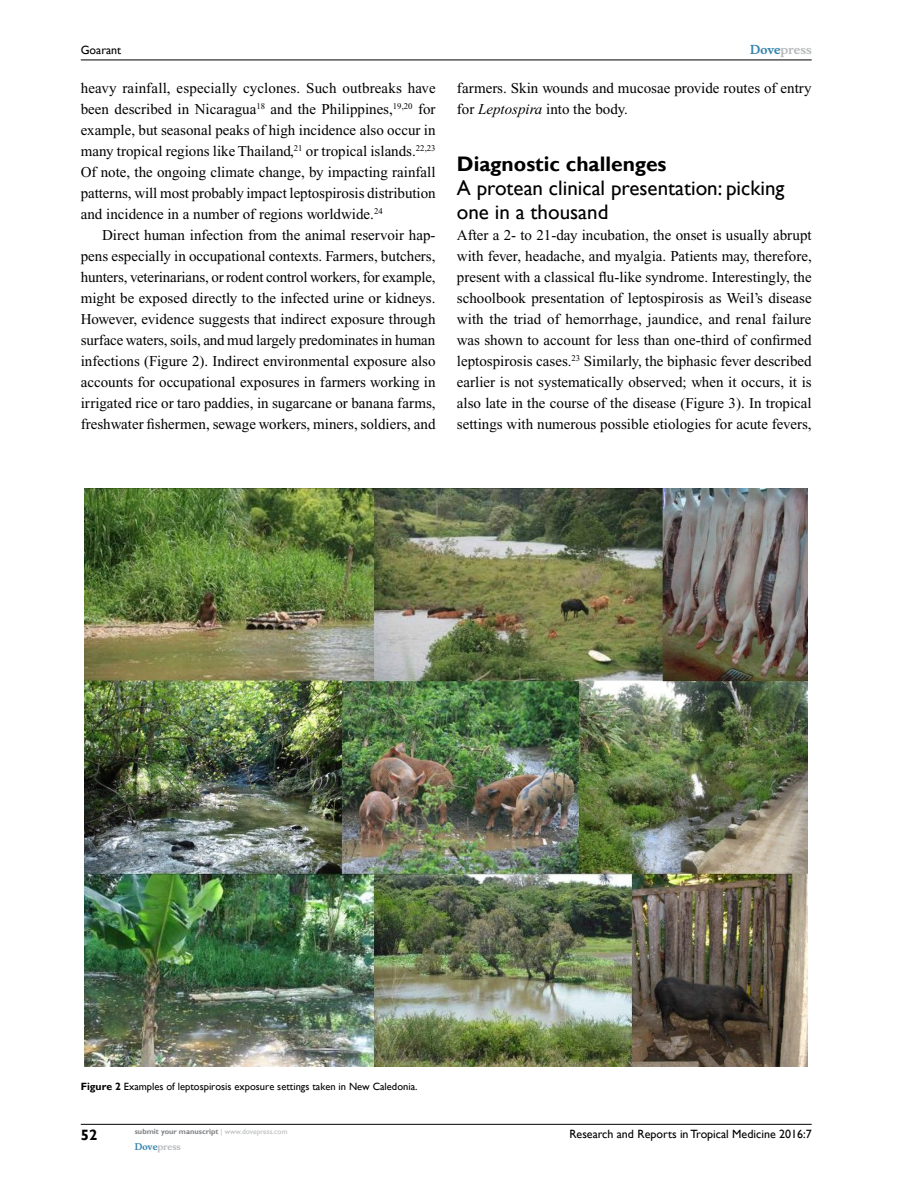
<style>
.page{position:relative;width:918px;height:1188px;background:#fff}
.page>*{position:absolute;margin:0;border:0;box-sizing:border-box;transform-origin:0 0}
.t1{font:21px/24px "Gill Sans";color:#000}
.t2{font:700 21px "Gill Sans";color:#000}
.t3{font:15px/21px "Times New Roman";color:#000;text-align:justify}
.t4{font:700 15px "Gill Sans";color:#000}
.t5{font:12px "Gill Sans";color:#000}
.t6{font:700 12px "Musee";color:#b8babc}
.t7{font:10.5px "Gill Sans";color:#000}
.t8{font:700 9px "Musee";color:#b8babc}
.t9{font:700 7.5px "Gill Sans";color:#808285}
.s1{color:#3785ad}
.s2{font-style:italic}
.s3{font-weight:700}
.s4{font-weight:400;color:#b8babc}
</style>
<div class="page">
<hr style="left:81px;top:1124px;width:731px;height:1px;background:#000">
<hr style="left:81px;top:60px;width:731px;height:1px;background:#000">
<img style="left:85px;top:489px;width:723px;height:577px">
<p class="t5" style="left:81px;top:43px;width:42px">Goarant</p>
<p class="t3" style="left:81px;top:77px;width:356px">heavy rainfall, especially cyclones. Such outbreaks have been described in Nicaragua<sup>18</sup> and the Philippines,<sup>19,20</sup> for example, but seasonal peaks of high incidence also occur in many tropical regions like Thailand,<sup>21</sup> or tropical islands.<sup>22,23<br></sup>Of note, the ongoing climate change, by impacting rainfall patterns, will most probably impact leptospirosis distribution and incidence in a number of regions worldwide.<sup>24</sup></p>
<p class="t3" style="left:81px;top:224px;width:356px;text-indent:21px">Direct human infection from the animal reservoir hap&shy;pens especially in occupational contexts. Farmers, butchers, hunters, veterinarians, or rodent control workers, for example, might be exposed directly to the infected urine or kidneys.<br>However, evidence suggests that indirect exposure through surface waters, soils, and mud largely predominates in human infections (Figure 2). Indirect environmental exposure also accounts for occupational exposures in farmers working in irrigated rice or taro paddies, in sugarcane or banana farms, freshwater fishermen, sewage workers, miners, soldiers, and</p>
<p class="t6" style="left:750px;top:43px;width:63px"><span class="s1">Dove</span>press</p>
<p class="t3" style="left:457px;top:77px;width:356px">farmers. Skin wounds and mucosae provide routes of entry for <span class="s2">Leptospira</span> into the body.</p>
<h1 class="t2" style="left:457px;top:151px;width:211px">Diagnostic challenges</h1>
<h1 class="t1" style="left:457px;top:176px;width:329px">A protean clinical presentation: picking one in a thousand</h1>
<p class="t3" style="left:457px;top:224px;width:356px">After a 2- to 21-day incubation, the onset is usually abrupt with fever, headache, and myalgia. Patients may, therefore, present with a classical flu-like syndrome. Interestingly, the schoolbook presentation of leptospirosis as Weil’s disease with the triad of hemorrhage, jaundice, and renal failure was shown to account for less than one-third of confirmed leptospirosis cases.<sup>23</sup> Similarly, the biphasic fever described earlier is not systematically observed; when it occurs, it is also late in the course of the disease (Figure 3). In tropical settings with numerous possible etiologies for acute fevers,</p>
<p class="t7" style="left:81px;top:1081px;width:338px"><span class="s3">Figure 2</span> Examples of leptospirosis exposure settings taken in New Caledonia.</p>
<p class="t4" style="left:81px;top:1126px;width:18px">52</p>
<p class="t9" style="left:135px;top:1127px;width:154px">submit your manuscript <span class="s4">| www.dovepress.com</span></p>
<p class="t8" style="left:135px;top:1141px;width:48px"><span class="s1">Dove</span>press</p>
<p class="t5" style="left:569px;top:1127px;width:244px">Research and Reports in Tropical Medicine 2016:7</p>
</div>
